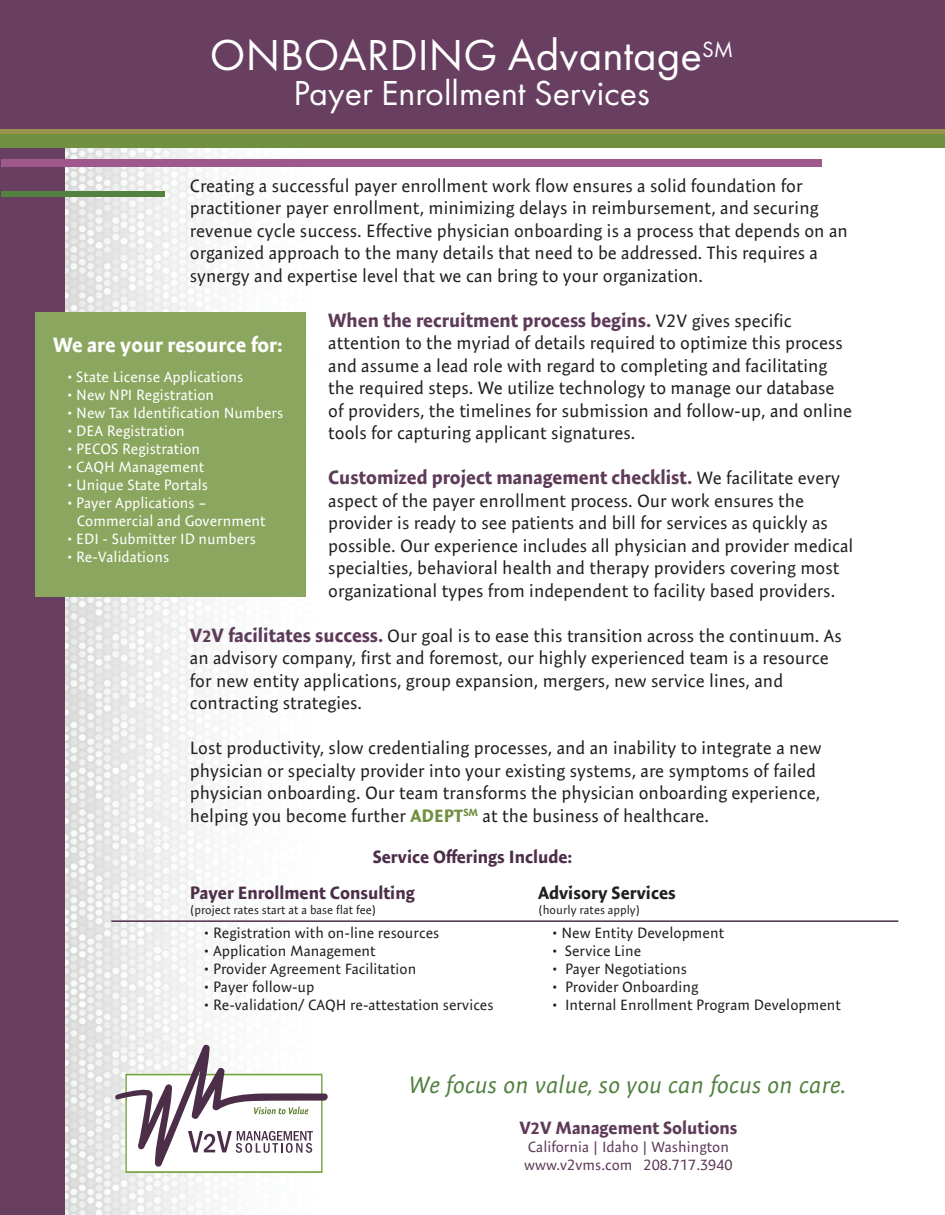
<style>
.page{position:relative;width:945px;height:1215px;background:#fff}
.page>*{position:absolute;margin:0;border:0;box-sizing:border-box;transform-origin:0 0}
.t1{font:45px "Futura PT";color:#fff}
.t2{font:36px "Futura PT";color:#fff}
.t3{font:italic 24px "Expo Sans Pro";color:#528140}
.t4{font:700 21px "Expo Sans Pro";color:#fff}
.t5{font:700 19.5px "Expo Sans Pro";color:#5e3b59}
.t6{font:18px/22.5px "Expo Sans Pro";color:#231f20}
.t7{font:700 18px/36.5px "Expo Sans Pro";color:#4c2e48}
.t8{font:700 18px "Expo Sans Pro";color:#5e3b59}
.t9{font:700 18px "Expo Sans Pro";color:#231f20}
.t10{font:15px "Expo Sans Pro";color:#231f20}
.t11{font:15px/18px "Expo Sans Pro";color:#fff}
.t12{font:15px/18px "Expo Sans Pro";color:#5e3b59}
.t13{font:12px "Expo Sans Pro";color:#231f20}
.s1{font-weight:400;font-size:18px;color:#231f20}
.s2{font-weight:700;font-size:19.5px;color:#5e3b59}
.s3{font-weight:700;font-size:16.5px;color:#5e3b59}
.s4{font-weight:700;color:#70903f}
.s5{font-size:16.5px}
</style>
<div class="page">
<img style="left:65px;top:148px;width:259px;height:1067px">
<div style="left:0;top:116px;width:65px;height:1099px;background:#683f60"></div>
<div style="left:0;top:0;width:945px;height:141px;background:#683f60"></div>
<svg style="left:1px;top:129px;width:944px;height:6px;background:#91934a"></svg>
<div style="left:1px;top:135px;width:944px;height:13px;background:#708f40"></div>
<div style="left:1px;top:159px;width:821px;height:7px;background:#9e588b"></div>
<div style="left:1px;top:192px;width:164px;height:5px;background:#528140"></div>
<svg style="left:114px;top:1043px;width:214px;height:130px"></svg>
<div style="left:35px;top:313px;width:271px;height:284px;background:#8ba65f"></div>
<hr style="left:111px;top:920px;width:787px;height:2px;background:#4c2e48">
<h1 class="t1" style="left:210px;top:29px;width:525px">ONBOARDING Advantage<sup>SM</sup></h1>
<h2 class="t2" style="left:294px;top:71px;width:358px">Payer Enrollment Services</h2>
<p class="t6" style="left:190px;top:174px;width:660px">Creating a successful payer enrollment work flow ensures a solid foundation for practitioner payer enrollment, minimizing delays in reimbursement, and securing revenue cycle success. Effective physician onboarding is a process that depends on an organized approach to the many details that need to be addressed. This requires a synergy and expertise level that we can bring to your organization.</p>
<p class="t5" style="left:328px;top:308px;width:465px">When the recruitment process begins. <span class="s1">V2V gives specific</span></p>
<p class="t6" style="left:328px;top:332px;width:526px">attention to the myriad of details required to optimize this process and assume a lead role with regard to completing and facilitating the required steps. We utilize technology to manage our database of providers, the timelines for submission and follow-up, and online tools for capturing applicant signatures.</p>
<p class="t5" style="left:328px;top:466px;width:513px">Customized project management checklist. <span class="s1">We facilitate every</span></p>
<p class="t6" style="left:328px;top:489px;width:527px">aspect of the payer enrollment process. Our work ensures the provider is ready to see patients and bill for services as quickly as possible. Our experience includes all physician and provider medical specialties, behavioral health and therapy providers covering most organizational types from independent to facility based providers.</p>
<p class="t6" style="left:190px;top:624px;width:653px"><span class="s2">V</span><span class="s3">2</span><span class="s2">V facilitates success.</span> Our goal is to ease this transition across the continuum. As an advisory company, first and foremost, our highly experienced team is a resource for new entity applications, group expansion, mergers, new service lines, and contracting strategies.</p>
<p class="t6" style="left:190px;top:737px;width:633px">Lost productivity, slow credentialing processes, and an inability to integrate a new physician or specialty provider into your existing systems, are symptoms of failed physician onboarding. Our team transforms the physician onboarding experience, helping you become further <span class="s4">ADEPT</span><sup>SM</sup> at the business of healthcare.</p>
<p class="t7" style="left:190px;top:838px;width:384px;text-indent:183px">Service Offerings Include:<br>Payer Enrollment Consulting</p>
<p class="t13" style="left:190px;top:903px;width:188px">(project rates start at a base flat fee)</p>
<p class="t10" style="left:204px;top:924px;width:237px">• Registration with on-line resources</p>
<p class="t10" style="left:204px;top:942px;width:173px">• Application Management</p>
<p class="t10" style="left:204px;top:960px;width:214px">• Provider Agreement Facilitation</p>
<p class="t10" style="left:204px;top:978px;width:112px">• Payer follow-up</p>
<p class="t10" style="left:204px;top:996px;width:291px">• Re-validation/ CAQH re-attestation services</p>
<p class="t4" style="left:53px;top:332px;width:231px">We are your resource for:</p>
<p class="t11" style="left:67px;top:367px;width:178px">• State License Applications</p>
<p class="t11" style="left:67px;top:385px;width:149px">• New NPI Registration</p>
<p class="t11" style="left:67px;top:403px;width:218px">• New Tax Identification Numbers</p>
<p class="t11" style="left:67px;top:421px;width:119px">• DEA Registration</p>
<p class="t11" style="left:67px;top:439px;width:135px">• PECOS Registration</p>
<p class="t11" style="left:67px;top:457px;width:139px">• CAQH Management</p>
<p class="t11" style="left:67px;top:475px;width:143px">• Unique State Portals</p>
<p class="t11" style="left:77px;top:493px;width:190px;text-indent:-10px">• Payer Applications –<br>Commercial and Government</p>
<p class="t11" style="left:67px;top:529px;width:190px">• EDI - Submitter ID numbers</p>
<p class="t11" style="left:67px;top:547px;width:104px">• Re-Validations</p>
<p class="t9" style="left:538px;top:882px;width:139px">Advisory Services</p>
<p class="t13" style="left:538px;top:903px;width:104px">(hourly rates apply)</p>
<p class="t10" style="left:552px;top:924px;width:174px">• New Entity Development</p>
<p class="t10" style="left:552px;top:942px;width:91px">• Service Line</p>
<p class="t10" style="left:552px;top:960px;width:136px">• Payer Negotiations</p>
<p class="t10" style="left:552px;top:978px;width:148px">• Provider Onboarding</p>
<p class="t10" style="left:552px;top:996px;width:290px">• Internal Enrollment Program Development</p>
<h3 class="t3" style="left:410px;top:1071px;width:438px">We focus on value, so you can focus on care.</h3>
<p class="t8" style="left:519px;top:1117px;width:220px">V<span class="s5">2</span>V Management Solutions</p>
<p class="t12" style="left:524px;top:1138px;width:210px">California | Idaho | Washington www.v2vms.com 208.717.3940</p>
</div>
